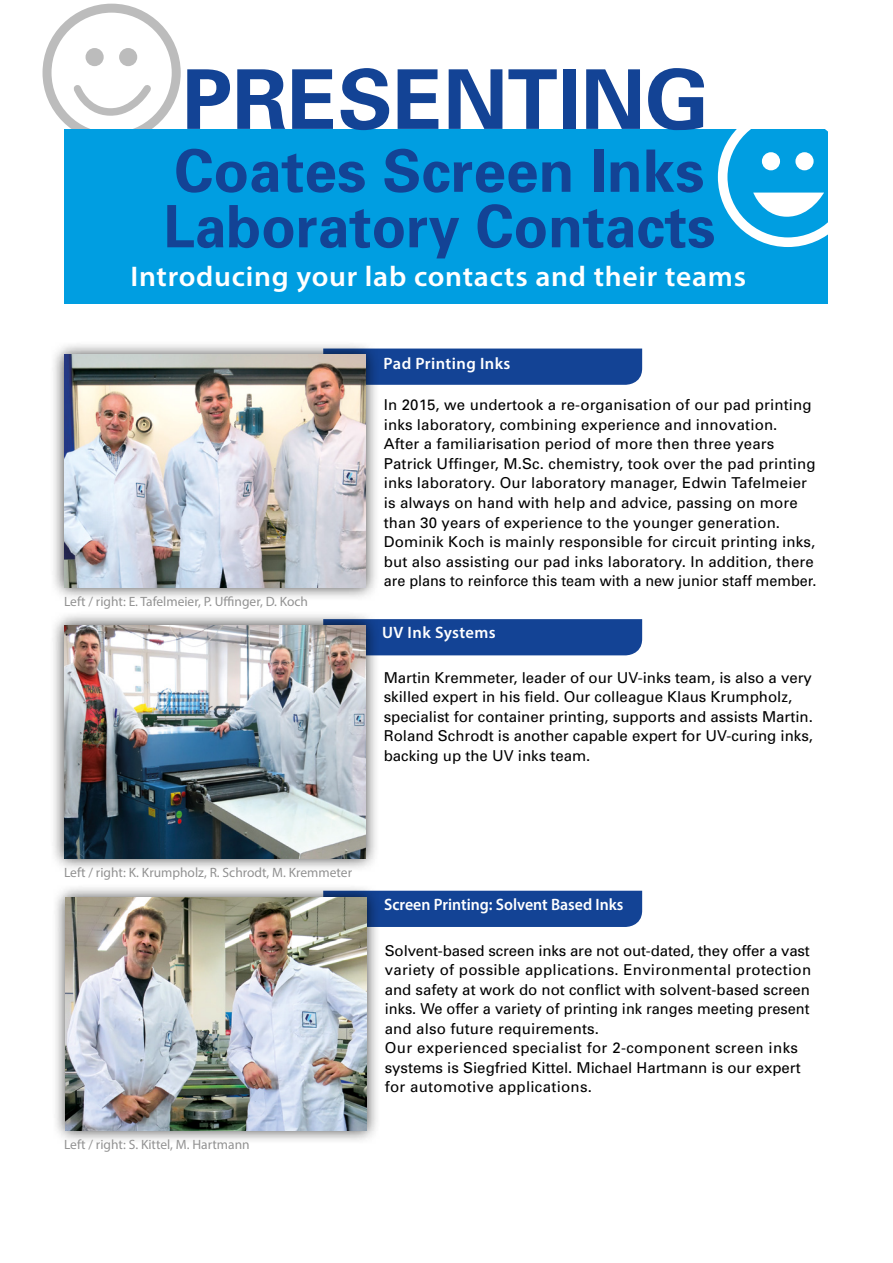
<style>
.page{position:relative;width:893px;height:1263px;background:#fff}
.page>*{position:absolute;margin:0;border:0;box-sizing:border-box;transform-origin:0 0}
.t1{font:700 82.5px "Univers";color:#134395}
.t2{font:700 58.5px/55.5px "Univers";color:#134395}
.t3{font:600 28.5px "Myriad Pro";letter-spacing:.025em;color:#fff;scale:1.04 1}
.t4{font:600 16.5px "Myriad Pro";letter-spacing:.005em;color:#fff;scale:.96 1}
.t5{font:600 16.5px "Myriad Pro";letter-spacing:.025em;color:#fff}
.t6{font:15px/19.5px "Univers";letter-spacing:.01em;color:#000}
.t7{font:13.5px "Myriad Pro";color:#929292}
</style>
<div class="page">
<div style="left:43px;top:4px;width:138px;height:138px;border:9px solid #bcbcbc;border-radius:50%"></div>
<div style="left:86px;top:48px;width:18px;height:18px;background:#bcbcbc;border-radius:50%"></div>
<div style="left:119px;top:48px;width:18px;height:18px;background:#bcbcbc;border-radius:50%"></div>
<svg style="left:70px;top:85px;width:85px;height:35px"></svg>
<div style="left:65px;top:129px;width:763px;height:174px;background:#009ee1"></div>
<div style="left:718px;top:107px;width:140px;height:140px;border:10px solid #fff;border-radius:50%"></div>
<div style="left:762px;top:152px;width:18px;height:18px;background:#fff;border-radius:50%"></div>
<div style="left:795px;top:152px;width:19px;height:18px;background:#fff;border-radius:50%"></div>
<svg style="left:753px;top:193px;width:71px;height:24px"></svg>
<div style="left:380px;top:619px;width:262px;height:36px;background:#134395"></div>
<div style="left:50px;top:611px;width:330px;height:261px;background:#000;opacity:.75"></div>
<img style="left:65px;top:625px;width:301px;height:233px">
<div style="left:381px;top:891px;width:261px;height:36px;background:#134395"></div>
<div style="left:51px;top:883px;width:330px;height:261px;background:#000;opacity:.75"></div>
<img style="left:66px;top:898px;width:301px;height:232px">
<div style="left:380px;top:349px;width:262px;height:36px;background:#134395"></div>
<div style="left:50px;top:341px;width:330px;height:260px;background:#000;opacity:.75"></div>
<img style="left:65px;top:355px;width:301px;height:232px">
<h1 class="t1" style="left:182px;top:47px;width:529px">PRESENTING</h1>
<h2 class="t2" style="left:163px;top:141px;width:553px">Coates Screen Inks<br>Laboratory Contacts</h2>
<h3 class="t3" style="left:130px;top:258px;width:594px">Introducing your lab contacts and their teams</h3>
<p class="t5" style="left:384px;top:352px;width:128px">Pad Printing Inks</p>
<p class="t7" style="left:64px;top:593px;width:246px">Left / right: E. Tafelmeier, P. Uffinger, D. Koch</p>
<p class="t6" style="left:384px;top:395px;width:434px">In 2015, we undertook a re-organisation of our pad printing inks laboratory, combining experience and innovation.<br>After a familiarisation period of more then three years Patrick Uffinger, M.Sc. chemistry, took over the pad printing inks laboratory. Our laboratory manager, Edwin Tafelmeier is always on hand with help and advice, passing on more than 30 years of experience to the younger generation.<br>Dominik Koch is mainly responsible for circuit printing inks, but also assisting our pad inks laboratory. In addition, there are plans to reinforce this team with a new junior staff member.</p>
<p class="t5" style="left:382px;top:622px;width:115px">UV Ink Systems</p>
<p class="t6" style="left:384px;top:668px;width:431px">Martin Kremmeter, leader of our UV-inks team, is also a very skilled expert in his field. Our colleague Klaus Krumpholz, specialist for container printing, supports and assists Martin.<br>Roland Schrodt is another capable expert for UV-curing inks, backing up the UV inks team.</p>
<p class="t7" style="left:64px;top:864px;width:290px">Left / right: K. Krumpholz, R. Schrodt, M. Kremmeter</p>
<p class="t7" style="left:64px;top:1136px;width:187px">Left / right: S. Kittel, M. Hartmann</p>
<p class="t4" style="left:384px;top:894px;width:251px">Screen Printing: Solvent Based Inks</p>
<p class="t6" style="left:385px;top:940px;width:428px">Solvent-based screen inks are not out-dated, they offer a vast variety of possible applications. Environmental protection and safety at work do not conflict with solvent-based screen inks. We offer a variety of printing ink ranges meeting present and also future requirements.<br>Our experienced specialist for 2-component screen inks systems is Siegfried Kittel. Michael Hartmann is our expert for automotive applications.</p>
</div>
